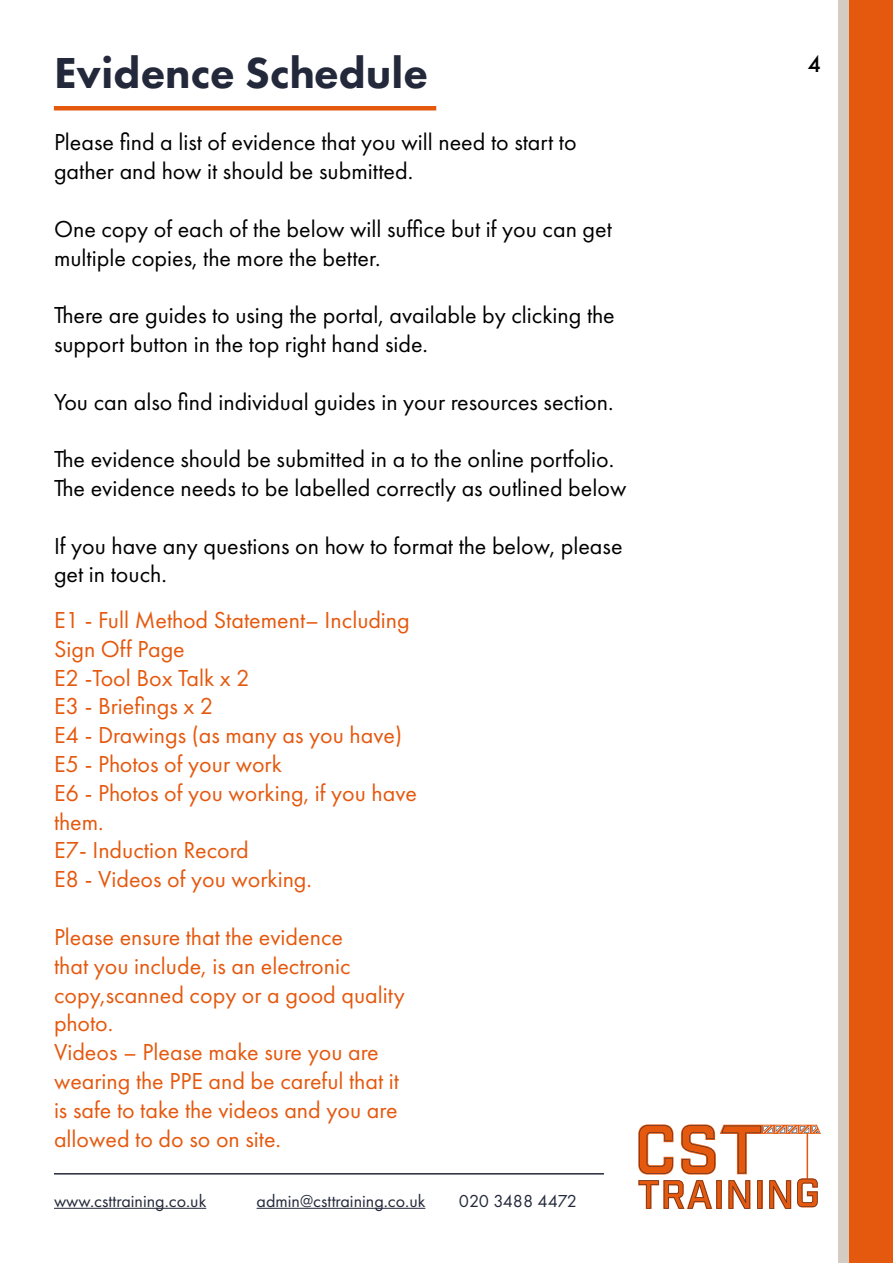
<style>
.page{position:relative;width:893px;height:1263px;background:#fff}
.page>*{position:absolute;margin:0;border:0;box-sizing:border-box;transform-origin:0 0}
.t1{font:800 45px "Futura PT";color:#23293a}
.t2{font:24px/28.8px "Futura PT";color:#000}
.t3{font:24px/28.8px "Futura PT";color:#e5590f}
.t4{font:500 24px "Futura PT";color:#000}
.t5{font:18px "Futura PT";color:#23293a}
</style>
<div class="page">
<div style="left:839px;top:0;width:54px;height:1263px;background:#d4ccc3"></div>
<div style="left:849px;top:0;width:44px;height:1263px;background:#e5590f"></div>
<svg style="left:638px;top:1124px;width:183px;height:85px"></svg>
<hr style="left:54px;top:1208px;width:152px;height:1px;background:#23293a">
<hr style="left:257px;top:1208px;width:168px;height:1px;background:#23293a">
<hr style="left:54px;top:1173px;width:550px;height:1px;background:#23293a">
<hr style="left:54px;top:106px;width:382px;height:4px;background:#e5590f">
<h1 class="t1" style="left:54px;top:45px;width:376px">Evidence Schedule</h1>
<p class="t2" style="left:54px;top:128px;width:524px">Please find a list of evidence that you will need to start to gather and how it should be submitted.</p>
<p class="t2" style="left:54px;top:214px;width:559px">One copy of each of the below will suffice but if you can get multiple copies, the more the better.</p>
<p class="t2" style="left:54px;top:301px;width:562px">There are guides to using the portal, available by clicking the support button in the top right hand side.</p>
<p class="t2" style="left:54px;top:387px;width:561px">You can also find individual guides in your resources section.</p>
<p class="t2" style="left:54px;top:445px;width:574px">The evidence should be submitted in a to the online portfolio.<br>The evidence needs to be labelled correctly as outlined below</p>
<p class="t2" style="left:54px;top:531px;width:570px">If you have any questions on how to format the below, please get in touch.</p>
<p class="t3" style="left:54px;top:605px;width:365px">E1 - Full Method Statement– Including<br>Sign Off Page<br>E2 -Tool Box Talk x 2<br>E3 - Briefings x 2<br>E4 - Drawings (as many as you have)<br>E5 - Photos of your work<br>E6 - Photos of you working, if you have them.<br>E7- Induction Record<br>E8 - Videos of you working.</p>
<p class="t3" style="left:54px;top:922px;width:352px">Please ensure that the evidence<br>that you include, is an electronic copy,scanned copy or a good quality photo.<br>Videos – Please make sure you are wearing the PPE and be careful that it is safe to take the videos and you are allowed to do so on site.</p>
<p class="t5" style="left:54px;top:1190px;width:154px">www.csttraining.co.uk</p>
<p class="t5" style="left:257px;top:1190px;width:170px">admin@csttraining.co.uk</p>
<p class="t5" style="left:459px;top:1190px;width:120px">020 3488 4472</p>
<p class="t4" style="left:807px;top:50px;width:15px">4</p>
</div>
